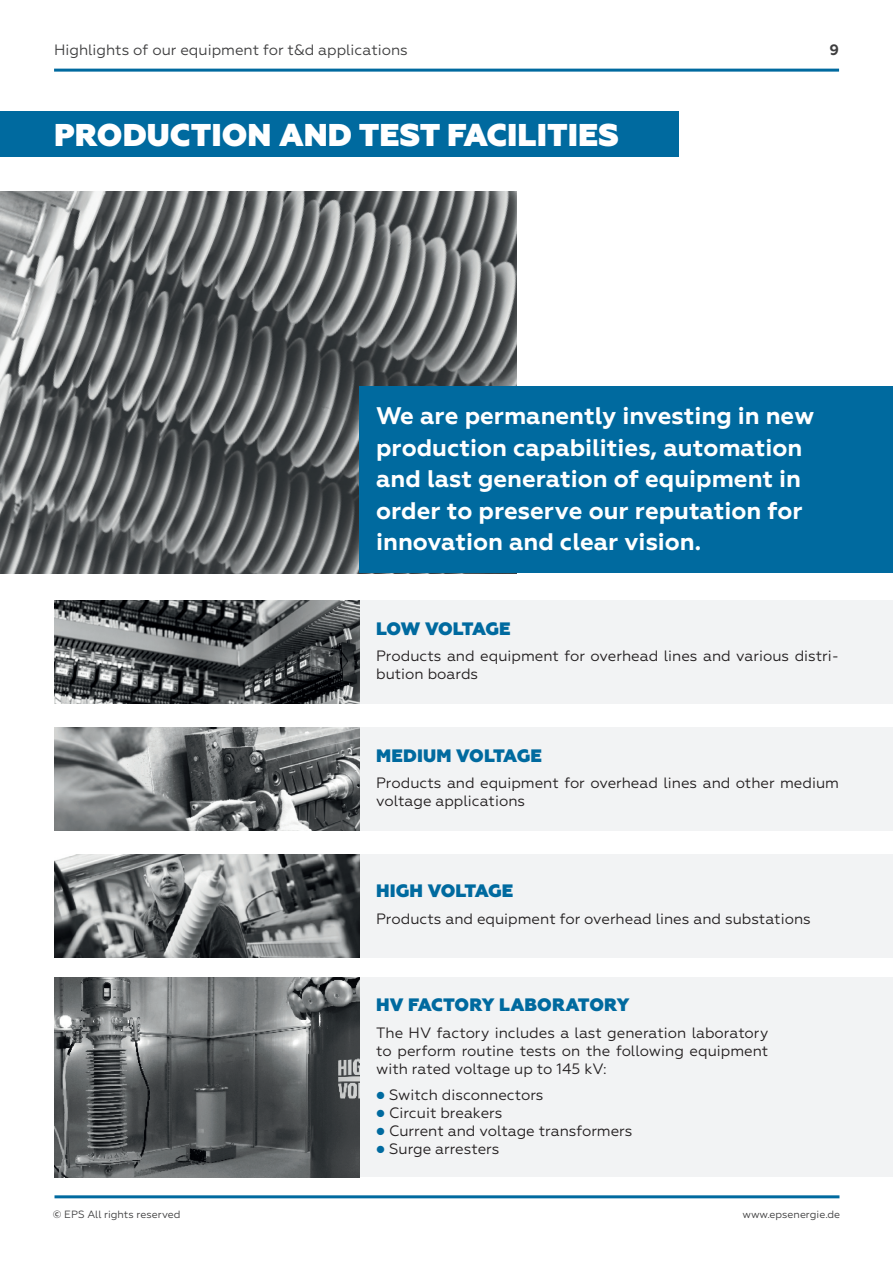
<style>
.page{position:relative;width:893px;height:1263px;background:#fff}
.page>*{position:absolute;margin:0;border:0;box-sizing:border-box;transform-origin:0 0}
.t1{font:800 31.5px "Geometria";color:#fff}
.t2{font:700 24px/31.5px "Geometria";color:#fff}
.t3{font:800 18px "Geometria";letter-spacing:.005em;color:#006a9f}
.t4{font:800 18px "Geometria";letter-spacing:-.03em;color:#006a9f}
.t5{font:15px/18px "Geometria";color:#231f20}
.t6{font:15px "Geometria";color:#3e3e3f}
.t7{font:700 15px "Geometria";color:#3e3e3f}
.t8{font:10.5px "Geometria";color:#3e3e3f}
.s1{font-family:"Lato";color:#006a9f}
.s2{font-weight:700}
</style>
<div class="page">
<hr style="left:54px;top:69px;width:785px;height:3px;background:#006a9f">
<hr style="left:55px;top:1195px;width:784px;height:3px;background:#006a9f">
<div style="left:360px;top:600px;width:533px;height:104px;background:#f2f3f4"></div>
<div style="left:360px;top:727px;width:533px;height:104px;background:#f2f3f4"></div>
<div style="left:360px;top:854px;width:533px;height:104px;background:#f2f3f4"></div>
<div style="left:360px;top:977px;width:533px;height:200px;background:#f2f3f4"></div>
<div style="left:0;top:111px;width:679px;height:46px;background:#006a9f"></div>
<img style="left:0;top:192px;width:516px;height:381px">
<div style="left:360px;top:386px;width:533px;height:187px;background:#006a9f"></div>
<img style="left:55px;top:600px;width:305px;height:104px">
<img style="left:55px;top:727px;width:305px;height:104px">
<img style="left:55px;top:854px;width:305px;height:104px">
<img style="left:55px;top:977px;width:305px;height:200px">
<p class="t6" style="left:54px;top:41px;width:355px">Highlights of our equipment for t&amp;d applications</p>
<p class="t7" style="left:829px;top:41px;width:11px">9</p>
<p class="t1" style="left:54px;top:116px;width:566px">PRODUCTION AND TEST FACILITIES</p>
<p class="t2" style="left:376px;top:400px;width:440px">We are permanently investing in new production capabilities, automation and last generation of equipment in order to preserve our reputation for innovation and clear vision.</p>
<p class="t4" style="left:376px;top:617px;width:136px">LOW VOLTAGE</p>
<p class="t5" style="left:376px;top:647px;width:464px">Products and equipment for overhead lines and various distri&shy;bution boards</p>
<p class="t3" style="left:376px;top:744px;width:167px">MEDIUM VOLTAGE</p>
<p class="t5" style="left:376px;top:774px;width:464px">Products and equipment for overhead lines and other medium voltage applications</p>
<p class="t3" style="left:376px;top:880px;width:139px">HIGH VOLTAGE</p>
<p class="t5" style="left:376px;top:910px;width:436px">Products and equipment for overhead lines and substations</p>
<p class="t3" style="left:376px;top:994px;width:255px">HV FACTORY LABORATORY</p>
<p class="t5" style="left:376px;top:1024px;width:394px;text-align:justify">The HV factory includes a last generation laboratory to perform routine tests on the following equipment with rated voltage up to 145 kV:</p>
<p class="t5" style="left:376px;top:1086px;width:169px"><span class="s1">●</span> Switch disconnectors</p>
<p class="t5" style="left:376px;top:1104px;width:128px"><span class="s1">●</span> Circuit breakers</p>
<p class="t5" style="left:376px;top:1122px;width:258px"><span class="s1">●</span> Current and voltage transformers</p>
<p class="t5" style="left:376px;top:1140px;width:125px"><span class="s1">●</span> Surge arresters</p>
<p class="t8" style="left:53px;top:1208px;width:129px"><span class="s2">©</span> EPS All rights reserved</p>
<p class="t8" style="left:742px;top:1208px;width:99px">www.epsenergie.de</p>
</div>
